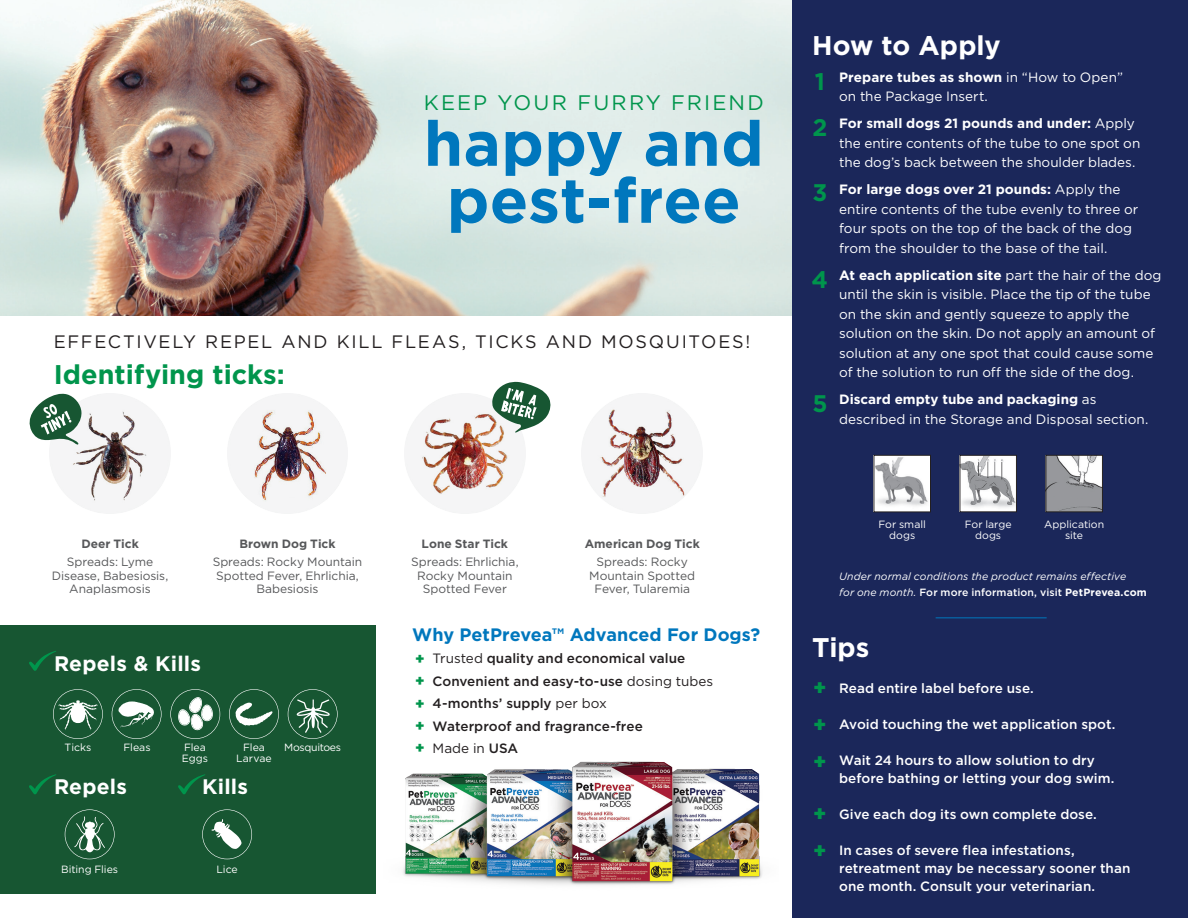
<style>
.page{position:relative;width:1188px;height:918px;background:#fff}
.page>*{position:absolute;margin:0;border:0;box-sizing:border-box;transform-origin:0 0}
.t1{font:700 63px "Gotham";letter-spacing:.005em;color:#0077bd}
.t2{font:700 27px "Gotham";color:#00954c}
.t3{font:700 27px "Gotham";color:#fff}
.t4{font:700 24px "Gotham";color:#00954c}
.t5{font:700 21px "Gotham";letter-spacing:.01em;color:#fff}
.t6{font:21px "Gotham";letter-spacing:.1em;color:#00954c}
.t7{font:900 21px "Gotham";color:#00954c}
.t8{font:18px "Gotham";letter-spacing:.095em;color:#231f20}
.t9{font:700 18px "Gotham";color:#0077bd}
.t10{font:900 15px "Gotham";color:#00954c}
.t11{font:13.5px/19.5px "Gotham";color:#fff}
.t12{font:500 13.5px/18px "Gotham";color:#fff}
.t13{font:700 13.5px "Gotham";letter-spacing:.005em;color:#fff}
.t14{font:500 13.5px "Gotham";letter-spacing:.005em;color:#231f20}
.t15{font:13.5px "Gotham";letter-spacing:.005em;color:#231f20}
.t16{font:12px/13.5px "Gotham";letter-spacing:-.005em;color:#57585a;text-align:center}
.t17{font:700 12px "Gotham";letter-spacing:-.005em;color:#57585a}
.t18{font:10.5px/10.5px "Gotham";color:#fff;text-align:center}
.t19{font:500 10.5px "Gotham";letter-spacing:.01em;color:#fff}
.t20{font:italic 10.5px "Gotham";letter-spacing:.01em;color:#fff}
.t21{font:10.5px "Gotham";letter-spacing:-.03em;color:#fff}
.s1{font-weight:400}
.s2{font-weight:500}
.s3{font-weight:700}
.s4{font-weight:400;font-style:italic}
</style>
<div class="page">
<img style="left:0;top:0;width:792px;height:315px">
<div style="left:0;top:626px;width:375px;height:268px;background:#175632"></div>
<div style="left:792px;top:0;width:396px;height:918px;background:#1b275a"></div>
<img style="left:51px;top:393px;width:119px;height:121px">
<img style="left:405px;top:393px;width:120px;height:121px">
<img style="left:228px;top:394px;width:119px;height:120px">
<img style="left:582px;top:393px;width:120px;height:121px">
<hr style="left:936px;top:617px;width:111px;height:1px;background:#0077bd">
<svg style="left:65px;top:809px;width:50px;height:50px"></svg>
<svg style="left:202px;top:809px;width:50px;height:50px"></svg>
<svg style="left:288px;top:689px;width:50px;height:50px"></svg>
<svg style="left:53px;top:689px;width:50px;height:50px"></svg>
<svg style="left:112px;top:689px;width:50px;height:50px"></svg>
<svg style="left:170px;top:689px;width:50px;height:50px"></svg>
<svg style="left:229px;top:689px;width:50px;height:50px"></svg>
<img style="left:403px;top:761px;width:360px;height:124px">
<img style="left:962px;top:457px;width:53px;height:53px">
<div style="left:960px;top:455px;width:57px;height:57px;border:1px solid #231f20"></div>
<img style="left:1048px;top:457px;width:53px;height:53px">
<div style="left:1046px;top:455px;width:57px;height:57px;border:1px solid #231f20"></div>
<img style="left:876px;top:457px;width:53px;height:53px">
<div style="left:874px;top:455px;width:57px;height:57px;border:1px solid #231f20"></div>
<svg style="left:29px;top:651px;width:27px;height:20px"></svg>
<svg style="left:29px;top:774px;width:27px;height:21px"></svg>
<svg style="left:178px;top:774px;width:27px;height:21px"></svg>
<svg style="left:29px;top:393px;width:53px;height:52px"></svg>
<svg style="left:492px;top:382px;width:59px;height:51px"></svg>
<p class="t6" style="left:424px;top:91px;width:342px">KEEP YOUR FURRY FRIEND</p>
<p class="t1" style="left:424px;top:107px;width:341px">happy and</p>
<p class="t1" style="left:447px;top:164px;width:295px">pest-free</p>
<p class="t8" style="left:54px;top:332px;width:698px">EFFECTIVELY REPEL AND KILL FLEAS, TICKS AND MOSQUITOES!</p>
<p class="t2" style="left:54px;top:359px;width:233px">Identifying ticks:</p>
<p class="t17" style="left:81px;top:537px;width:59px">Deer Tick</p>
<p class="t16" style="left:52px;top:555px;width:118px">Spreads: Lyme<br>Disease, Babesiosis,<br>Anaplasmosis</p>
<p class="t17" style="left:239px;top:537px;width:98px">Brown Dog Tick</p>
<p class="t16" style="left:213px;top:555px;width:151px">Spreads: Rocky Mountain<br>Spotted Fever, Ehrlichia,<br>Babesiosis</p>
<p class="t5" style="left:54px;top:651px;width:149px">Repels &amp; Kills</p>
<p class="t18" style="left:65px;top:742px;width:28px">Ticks</p>
<p class="t18" style="left:182px;top:742px;width:28px;text-align:left">Flea<br>Eggs</p>
<p class="t18" style="left:123px;top:742px;width:29px">Fleas</p>
<p class="t18" style="left:236px;top:742px;width:37px">Flea<br>Larvae</p>
<p class="t21" style="left:284px;top:742px;width:58px">Mosquitoes</p>
<p class="t5" style="left:54px;top:775px;width:75px">Repels</p>
<p class="t5" style="left:202px;top:775px;width:47px">Kills</p>
<p class="t18" style="left:61px;top:864px;width:59px">Biting Flies</p>
<p class="t18" style="left:216px;top:864px;width:23px">Lice</p>
<p class="t17" style="left:422px;top:537px;width:88px">Lone Star Tick</p>
<p class="t16" style="left:411px;top:555px;width:109px">Spreads: Ehrlichia,<br>Rocky Mountain<br>Spotted Fever</p>
<p class="t17" style="left:585px;top:537px;width:117px">American Dog Tick</p>
<p class="t16" style="left:589px;top:555px;width:107px">Spreads: Rocky<br>Mountain Spotted<br>Fever, Tularemia</p>
<p class="t9" style="left:412px;top:624px;width:349px">Why PetPrevea™ Advanced For Dogs?</p>
<p class="t14" style="left:433px;top:651px;width:254px"><span class="s1">Trusted</span> quality and economical value</p>
<p class="t14" style="left:433px;top:673px;width:282px">Convenient and easy-to-use <span class="s1">dosing tubes</span></p>
<p class="t14" style="left:433px;top:696px;width:176px">4-months’ supply <span class="s1">per box</span></p>
<p class="t14" style="left:433px;top:718px;width:212px">Waterproof and fragrance-free</p>
<p class="t15" style="left:433px;top:741px;width:87px">Made in <span class="s2">USA</span></p>
<p class="t10" style="left:415px;top:650px;width:11px">+</p>
<p class="t10" style="left:415px;top:695px;width:11px">+</p>
<p class="t10" style="left:415px;top:673px;width:11px">+</p>
<p class="t10" style="left:415px;top:717px;width:11px">+</p>
<p class="t10" style="left:415px;top:739px;width:11px">+</p>
<p class="t3" style="left:812px;top:30px;width:190px">How to Apply</p>
<p class="t13" style="left:839px;top:69px;width:285px">Prepare tubes as shown <span class="s1">in “How to Open”</span></p>
<p class="t11" style="left:839px;top:87px;width:150px">on the Package Insert.</p>
<p class="t13" style="left:839px;top:116px;width:297px">For small dogs 21 pounds and under: <span class="s1">Apply</span></p>
<p class="t11" style="left:839px;top:133px;width:303px">the entire contents of the tube to one spot on the dog’s back between the shoulder blades.</p>
<p class="t13" style="left:839px;top:182px;width:283px">For large dogs over 21 pounds: <span class="s1">Apply the</span></p>
<p class="t11" style="left:839px;top:199px;width:301px">entire contents of the tube evenly to three or four spots on the top of the back of the dog from the shoulder to the base of the tail.</p>
<p class="t11" style="left:839px;top:265px;width:324px"><span class="s3">At each application site</span> part the hair of the dog until the skin is visible. Place the tip of the tube on the skin and gently squeeze to apply the solution on the skin. Do not apply an amount of solution at any one spot that could cause some of the solution to run off the side of the dog.</p>
<p class="t13" style="left:839px;top:392px;width:259px">Discard empty tube and packaging <span class="s1">as</span></p>
<p class="t11" style="left:839px;top:409px;width:311px">described in the Storage and Disposal section.</p>
<p class="t4" style="left:815px;top:68px;width:12px">1</p>
<p class="t4" style="left:812px;top:113px;width:16px">2</p>
<p class="t4" style="left:812px;top:179px;width:16px">3</p>
<p class="t4" style="left:812px;top:265px;width:18px">4</p>
<p class="t4" style="left:812px;top:390px;width:17px">5</p>
<p class="t18" style="left:879px;top:519px;width:49px">For small dogs</p>
<p class="t18" style="left:965px;top:519px;width:48px">For large dogs</p>
<p class="t18" style="left:1044px;top:519px;width:61px">Application</p>
<p class="t18" style="left:1065px;top:530px;width:20px">site</p>
<p class="t20" style="left:839px;top:570px;width:289px">Under normal conditions the product remains effective</p>
<p class="t19" style="left:839px;top:587px;width:309px"><span class="s4">for one month.</span> For more information, visit <span class="s3">PetPrevea.com</span></p>
<p class="t3" style="left:812px;top:632px;width:59px">Tips</p>
<p class="t12" style="left:839px;top:679px;width:196px">Read entire label before use.</p>
<p class="t12" style="left:839px;top:715px;width:278px">Avoid touching the wet application spot.</p>
<p class="t12" style="left:839px;top:751px;width:257px">Wait 24 hours to allow solution to dry</p>
<p class="t12" style="left:839px;top:769px;width:277px">before bathing or letting your dog swim.</p>
<p class="t12" style="left:839px;top:805px;width:259px">Give each dog its own complete dose.</p>
<p class="t12" style="left:839px;top:841px;width:237px">In cases of severe flea infestations,</p>
<p class="t12" style="left:839px;top:859px;width:293px">retreatment may be necessary sooner than one month. Consult your veterinarian.</p>
<p class="t7" style="left:813px;top:676px;width:15px">+</p>
<p class="t7" style="left:813px;top:713px;width:15px">+</p>
<p class="t7" style="left:813px;top:750px;width:15px">+</p>
<p class="t7" style="left:813px;top:802px;width:15px">+</p>
<p class="t7" style="left:813px;top:838px;width:15px">+</p>
</div>
